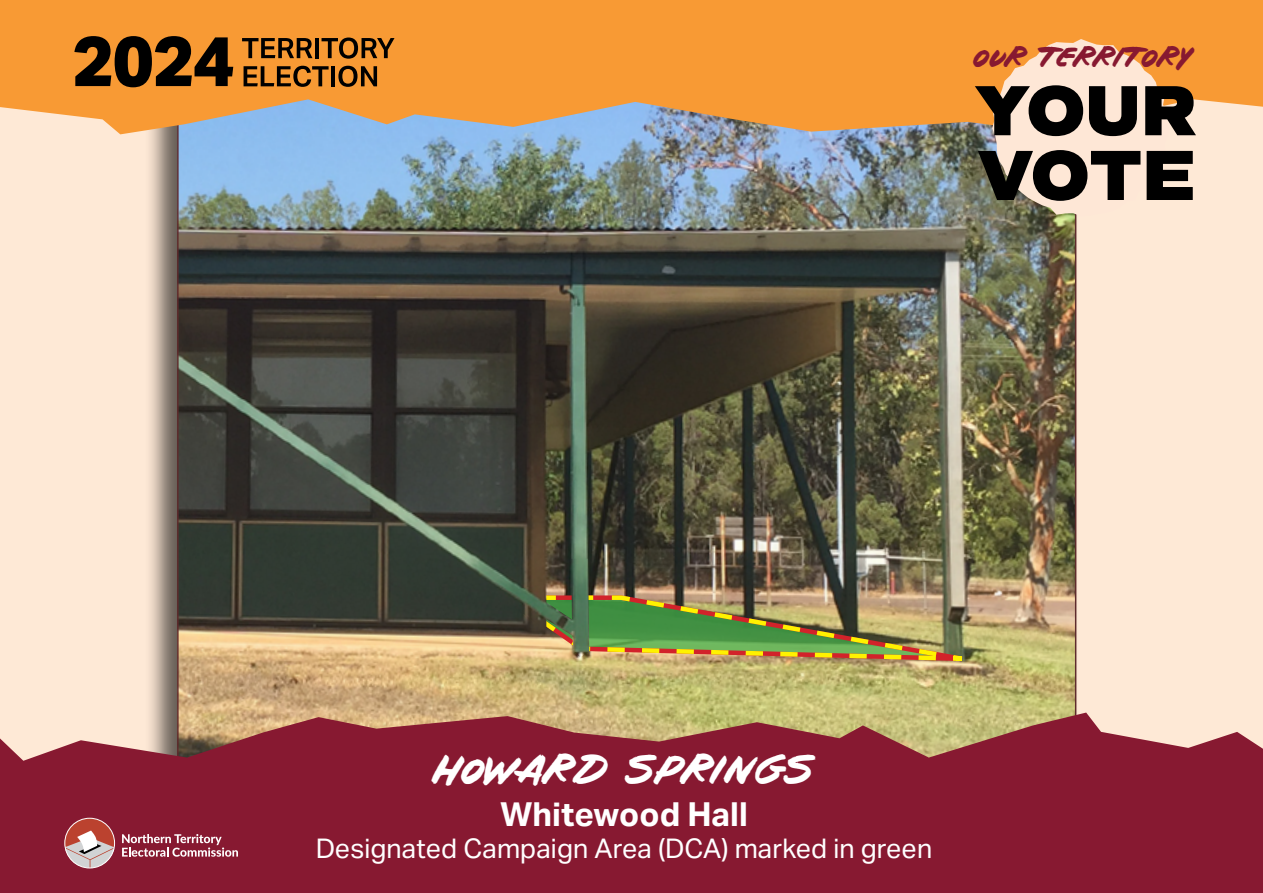
<style>
.page{position:relative;width:1263px;height:893px;background:#fee9d6}
.page>*{position:absolute;margin:0;border:0;box-sizing:border-box;transform-origin:0 0}
.t1{font:800 72.15px/64.8px "Commuters Sans";letter-spacing:-.015em;color:#000}
.t2{font:45px "Make Your Mark";color:#fff}
.t3{font:700 33px "Aktiv Grotesk";color:#fff}
.t4{font:30.9px "Make Your Mark";color:#871931}
.t5{font:27px "Aktiv Grotesk";color:#fff}
</style>
<div class="page">
<div style="left:144px;top:87px;width:936px;height:711px;background:#000;opacity:.6"></div>
<img style="left:180px;top:134px;width:893px;height:578px">
<img style="left:495px;top:592px;width:526px;height:73px">
<img style="left:490px;top:559px;width:99px;height:98px">
<svg style="left:0;top:0;width:1263px;height:134px;background:#ed9e49"></svg>
<svg style="left:992px;top:39px;width:177px;height:177px"></svg>
<svg style="left:0;top:712px;width:1263px;height:181px;background:#912f3e"></svg>
<svg style="left:242px;top:38px;width:70px;height:20px"></svg>
<hr style="left:315px;top:38px;width:4px;height:20px;background:#000">
<svg style="left:321px;top:38px;width:73px;height:21px;background:#955c1f"></svg>
<svg style="left:244px;top:66px;width:85px;height:21px;background:#945c1f"></svg>
<hr style="left:331px;top:66px;width:4px;height:20px;background:#000">
<svg style="left:338px;top:66px;width:39px;height:21px"></svg>
<svg style="left:74px;top:36px;width:159px;height:51px;background:#674015"></svg>
<div style="left:65px;top:818px;width:49px;height:50px;background:#bb422f;border-radius:50%"></div>
<svg style="left:65px;top:830px;width:50px;height:38px"></svg>
<div style="left:64px;top:818px;width:51px;height:50px;border:1px solid #fff;border-radius:50%"></div>
<svg style="left:122px;top:834px;width:116px;height:23px;background:#a95b6c"></svg>
<p class="t4" style="left:974px;top:34px;width:221px">OUR TERRITORY</p>
<h1 class="t1" style="left:974px;top:79px;width:225px">YOUR<br>VOTE</h1>
<h2 class="t2" style="left:434px;top:735px;width:381px">HOWARD SPRINGS</h2>
<p class="t3" style="left:500px;top:795px;width:249px">Whitewood Hall</p>
<p class="t5" style="left:316px;top:833px;width:618px">Designated Campaign Area (DCA) marked in green</p>
</div>
